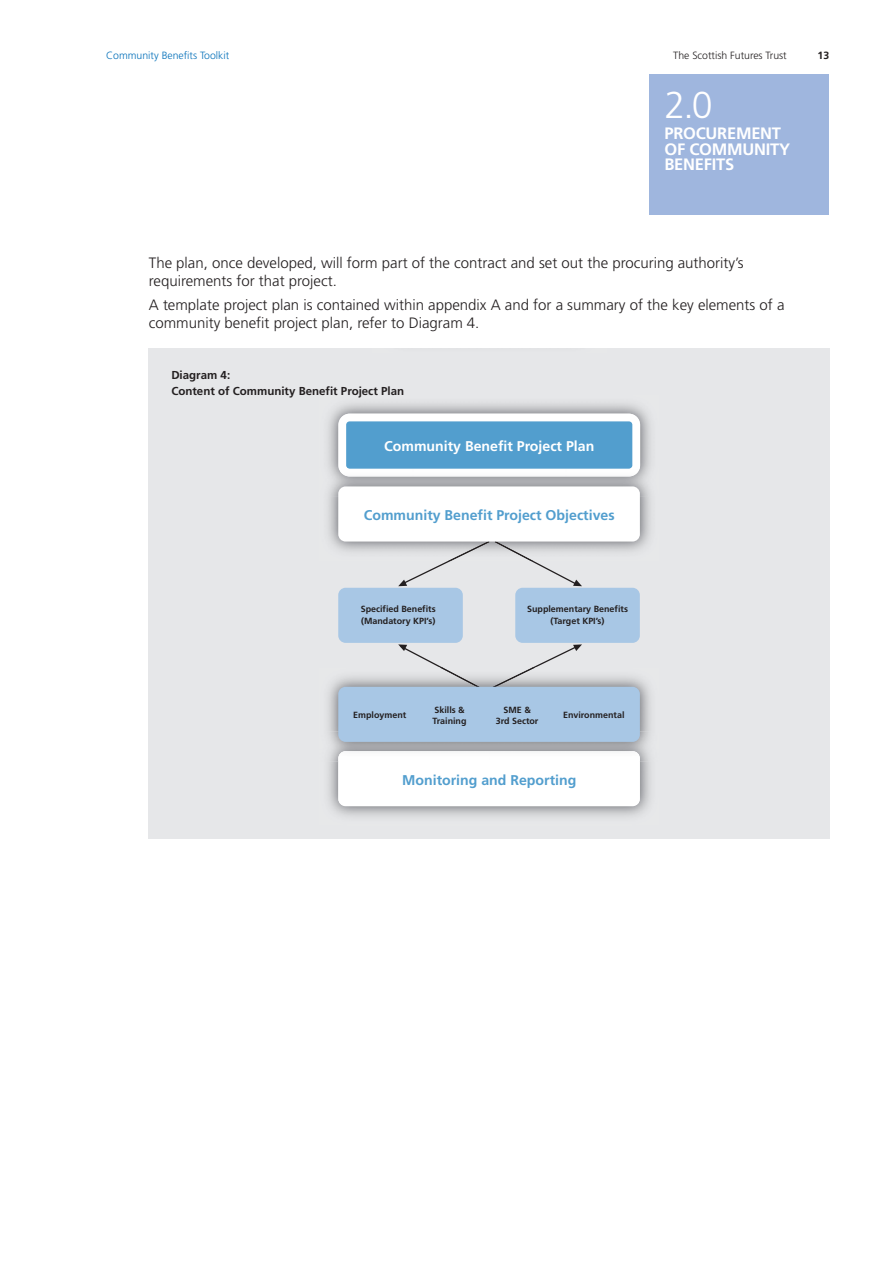
<style>
.page{position:relative;width:893px;height:1263px;background:#fff}
.page>*{position:absolute;margin:0;border:0;box-sizing:border-box;transform-origin:0 0}
.t1{font:300 37.5px "Frutiger";color:#fff}
.t2{font:700 16.5px/15.5px "Frutiger";letter-spacing:-.015em;color:#fff}
.t3{font:300 15px/18px "Frutiger";color:#231f20}
.t4{font:700 14.1px "Frutiger";color:#529ece}
.t5{font:700 14.1px "Frutiger";color:#fff}
.t6{font:700 11.55px/16.5px "Frutiger";color:#231f20}
.t7{font:300 10.5px "Frutiger";color:#0671ba}
.t8{font:300 10.5px "Frutiger";color:#231f20}
.t9{font:700 10.5px "Frutiger";color:#231f20}
.t10{font:700 9px/11.9px "Frutiger";color:#231f20}
</style>
<div class="page">
<hr style="left:149px;top:349px;width:680px;height:4px;background:#e6e7e9">
<div style="left:149px;top:353px;width:680px;height:486px;background:#e6e7e9"></div>
<img style="left:328px;top:403px;width:323px;height:64px">
<svg style="left:338px;top:414px;width:302px;height:53px;background:#71afd6"></svg>
<div style="left:338px;top:588px;width:125px;height:55px;background:#a8c7e5;border-radius:7px"></div>
<div style="left:515px;top:588px;width:125px;height:55px;background:#a8c7e5;border-radius:7px"></div>
<img style="left:328px;top:496px;width:323px;height:56px">
<img style="left:338px;top:467px;width:302px;height:10px">
<div style="left:338px;top:486px;width:302px;height:56px;background:#fff;border-radius:7px"></div>
<img style="left:328px;top:761px;width:323px;height:56px">
<div style="left:338px;top:751px;width:302px;height:55px;background:#fff;border-radius:7px"></div>
<svg style="left:398px;top:541px;width:91px;height:45px"></svg>
<svg style="left:495px;top:541px;width:87px;height:45px"></svg>
<svg style="left:398px;top:644px;width:184px;height:23px"></svg>
<img style="left:328px;top:676px;width:323px;height:56px">
<img style="left:488px;top:667px;width:48px;height:20px">
<img style="left:439px;top:667px;width:44px;height:20px">
<img style="left:338px;top:751px;width:302px;height:10px">
<div style="left:338px;top:687px;width:302px;height:55px;background:#a8c7e5;border-radius:7px"></div>
<div style="left:649px;top:74px;width:180px;height:141px;background:#9fb6de"></div>
<p class="t7" style="left:106px;top:51px;width:124px">Community Benefits Toolkit</p>
<p class="t8" style="left:673px;top:51px;width:115px">The Scottish Futures Trust</p>
<p class="t9" style="left:817px;top:51px;width:13px">13</p>
<h1 class="t1" style="left:664px;top:89px;width:50px">2.0</h1>
<p class="t2" style="left:664px;top:127px;width:127px">PROCUREMENT<br>OF COMMUNITY<br>BENEFITS</p>
<p class="t3" style="left:149px;top:255px;width:596px">The plan, once developed, will form part of the contract and set out the procuring authority’s requirements for that project.</p>
<p class="t3" style="left:149px;top:297px;width:637px">A template project plan is contained within appendix A and for a summary of the key elements of a community benefit project plan, refer to Diagram 4.</p>
<p class="t6" style="left:171px;top:367px;width:234px">Diagram 4:<br>Content of Community Benefit Project Plan</p>
<p class="t5" style="left:384px;top:441px;width:212px">Community Benefit Project Plan</p>
<p class="t4" style="left:364px;top:510px;width:252px">Community Benefit Project Objectives</p>
<p class="t10" style="left:361px;top:604px;width:76px">Specified Benefits (Mandatory KPI’s)</p>
<p class="t10" style="left:527px;top:604px;width:102px;text-align:center">Supplementary Benefits (Target KPI’s)</p>
<p class="t10" style="left:353px;top:710px;width:55px">Employment</p>
<p class="t10" style="left:433px;top:704px;width:35px">Skills &amp;<br>Training</p>
<p class="t10" style="left:496px;top:704px;width:44px;text-align:center">SME &amp;<br>3rd Sector</p>
<p class="t10" style="left:563px;top:710px;width:63px">Environmental</p>
<p class="t4" style="left:402px;top:775px;width:176px">Monitoring and Reporting</p>
</div>
